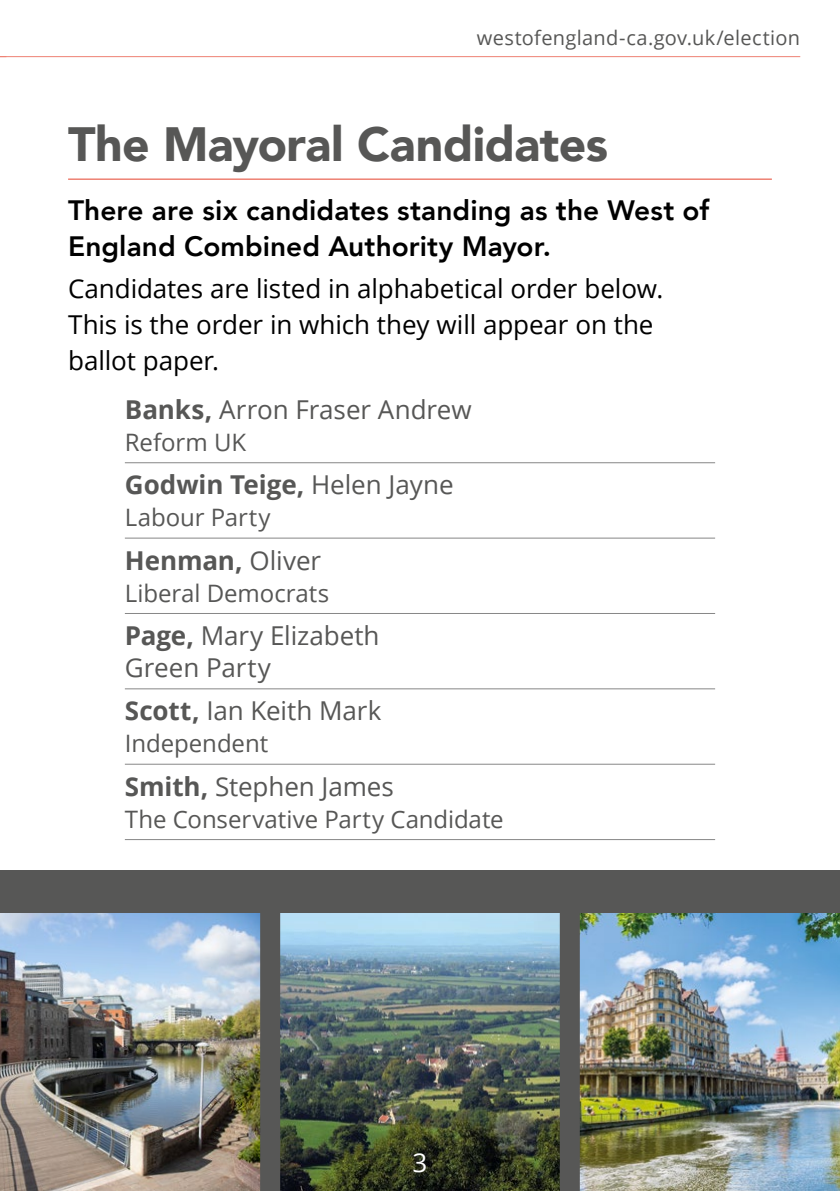
<style>
.page{position:relative;width:840px;height:1191px;background:#fff}
.page>*{position:absolute;margin:0;border:0;box-sizing:border-box;transform-origin:0 0}
.H2_Headers_22pt_2025{font:900 48px "Avenir";letter-spacing:-.01em;color:#575756}
.P_Intro_text_2025{font:800 28px/36px "Avenir";letter-spacing:.005em;color:#000}
.P_Body_13pt_2025{font:26px/36px "Open Sans";letter-spacing:-.005em;color:#000}
.P_Body_13pt_2025-2{font:26px/32px "Open Sans";letter-spacing:-.005em;color:#575756}
.P_Body_13pt_2025-3{font:700 26px "Open Sans";color:#575756}
.t1{font:26px "Open Sans";color:#fff}
.P_Body_13pt_2025-4{font:24px "Open Sans";letter-spacing:-.005em;color:#575756}
.t2{font:20px "Open Sans";letter-spacing:.015em;color:#575756}
.s1{font-weight:700}
.s2{font-weight:400}
</style>
<div class="page">
<img style="left:589px;top:913px;width:250px;height:278px">
<img style="left:0;top:913px;width:250px;height:278px">
<img style="left:250px;top:913px;width:339px;height:278px">
<div style="left:0;top:870px;width:839px;height:43px;background:#575756"></div>
<hr style="left:0;top:56px;width:799px;height:1px;background:#ee8173">
<hr style="left:68px;top:178px;width:703px;height:2px;background:#ee8173">
<hr style="left:125px;top:462px;width:589px;height:1px;background:#878787">
<hr style="left:125px;top:537px;width:589px;height:1px;background:#878787">
<hr style="left:125px;top:613px;width:589px;height:1px;background:#878787">
<hr style="left:125px;top:688px;width:589px;height:1px;background:#878787">
<hr style="left:125px;top:763px;width:589px;height:1px;background:#878787">
<hr style="left:125px;top:839px;width:589px;height:1px;background:#878787">
<p class="t2" style="left:476px;top:24px;width:325px">westofengland-ca.gov.uk/election</p>
<h2 class="H2_Headers_22pt_2025" style="left:68px;top:104px;width:541px">The Mayoral Candidates</h2>
<p class="P_Intro_text_2025" style="left:68px;top:192px;width:642px">There are six candidates standing as the West of<br>England Combined Authority Mayor.</p>
<p class="P_Body_13pt_2025" style="left:68px;top:270px;width:596px">Candidates are listed in alphabetical order below.<br>This is the order in which they will appear on the ballot paper.</p>
<p class="P_Body_13pt_2025-2" style="left:125px;top:393px;width:348px"><span class="s1">Banks,</span> Arron Fraser Andrew</p>
<p class="P_Body_13pt_2025-4" style="left:125px;top:426px;width:123px">Reform UK</p>
<p class="P_Body_13pt_2025-3" style="left:125px;top:466px;width:330px">Godwin Teige, <span class="s2">Helen Jayne</span></p>
<p class="P_Body_13pt_2025-4" style="left:125px;top:501px;width:147px">Labour Party</p>
<p class="P_Body_13pt_2025-3" style="left:125px;top:542px;width:198px">Henman, <span class="s2">Oliver</span></p>
<p class="P_Body_13pt_2025-4" style="left:125px;top:576px;width:206px">Liberal Democrats</p>
<p class="P_Body_13pt_2025-2" style="left:125px;top:619px;width:256px"><span class="s1">Page,</span> Mary Elizabeth<br>Green Party</p>
<p class="P_Body_13pt_2025-2" style="left:125px;top:694px;width:258px"><span class="s1">Scott,</span> Ian Keith Mark</p>
<p class="P_Body_13pt_2025-4" style="left:125px;top:727px;width:145px">Independent</p>
<p class="P_Body_13pt_2025-2" style="left:125px;top:769px;width:270px"><span class="s1">Smith,</span> Stephen James</p>
<p class="P_Body_13pt_2025-4" style="left:125px;top:802px;width:380px">The Conservative Party Candidate</p>
<p class="t1" style="left:412px;top:1144px;width:16px">3</p>
</div>
